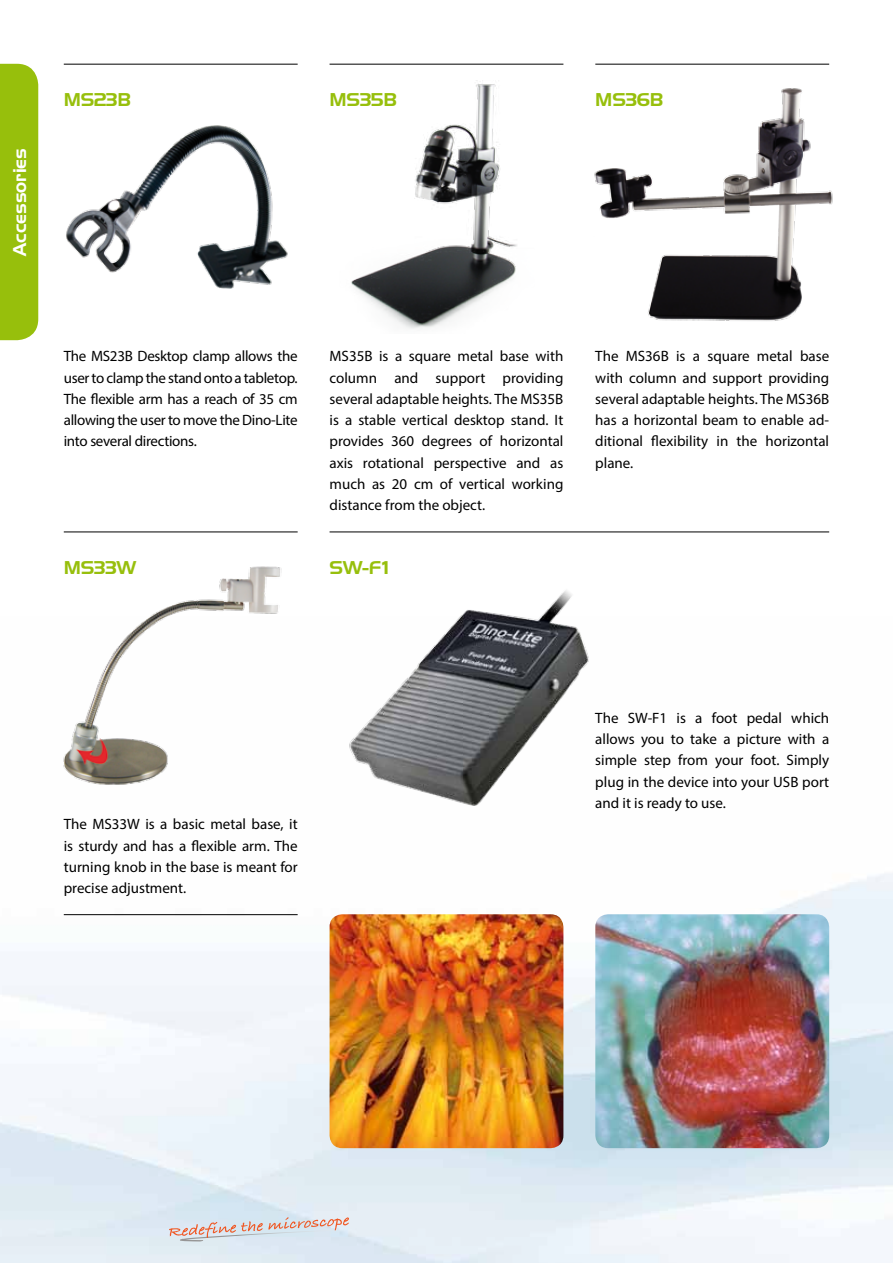
<style>
.page{position:relative;width:893px;height:1263px;background:#fff}
.page>*{position:absolute;margin:0;border:0;box-sizing:border-box;transform-origin:0 0}
.t1{font:18px "Handel Gothic BT";letter-spacing:-.01em;color:#97bf0c}
.t2{font:18px "Handel Gothic BT";color:#fff}
.t3{font:15px/21.3px "Myriad Pro";color:#000;text-align:justify}
.s1{font-family:"Myriad Pro";font-weight:900;font-size:19.8px}
</style>
<div class="page">
<img style="left:594px;top:88px;width:239px;height:233px">
<img style="left:351px;top:80px;width:166px;height:249px">
<img style="left:66px;top:125px;width:222px;height:164px">
<hr style="left:330px;top:531px;width:499px;height:1px;background:#000">
<hr style="left:64px;top:531px;width:234px;height:1px;background:#000">
<hr style="left:64px;top:64px;width:234px;height:1px;background:#000">
<hr style="left:330px;top:64px;width:233px;height:1px;background:#000">
<hr style="left:595px;top:64px;width:234px;height:1px;background:#000">
<img style="left:63px;top:566px;width:219px;height:219px">
<hr style="left:64px;top:914px;width:234px;height:1px;background:#000">
<img style="left:349px;top:590px;width:240px;height:216px">
<img style="left:330px;top:914px;width:233px;height:234px">
<img style="left:595px;top:914px;width:234px;height:234px">
<div style="left:0;top:64px;width:38px;height:276px;background:#97bf0c"></div>
<svg style="left:169px;top:1217px;width:192px;height:24px;background:#dad6d9"></svg>
<p class="t2" style="left:9px;top:256px;width:109px;rotate:-90deg">Accessories</p>
<p class="t1" style="left:64px;top:89px;width:69px">MS23B</p>
<p class="t1" style="left:330px;top:89px;width:69px">MS35B</p>
<p class="t1" style="left:595px;top:89px;width:70px">MS36B</p>
<p class="t3" style="left:64px;top:345px;width:235px">The MS23B Desktop clamp allows the user to clamp the stand onto a tabletop.<br>The flexible arm has a reach of 35 cm allowing the user to move the Dino-Lite into several directions.</p>
<p class="t1" style="left:64px;top:557px;width:74px">MS33W</p>
<p class="t3" style="left:330px;top:346px;width:235px">MS35B is a square metal base with column and support providing several adaptable heights. The MS35B is a stable vertical desktop stand. It provides 360 degrees of horizontal axis rotational perspective and as much as 20 cm of vertical working distance from the object.</p>
<p class="t1" style="left:330px;top:557px;width:62px">SW-F<span class="s1">1</span></p>
<p class="t3" style="left:595px;top:346px;width:235px">The MS36B is a square metal base with column and support providing several adaptable heights. The MS36B has a horizontal beam to enable ad&shy;ditional flexibility in the horizontal plane.</p>
<p class="t3" style="left:64px;top:813px;width:235px">The MS33W is a basic metal base, it is sturdy and has a flexible arm. The turning knob in the base is meant for precise adjustment.</p>
<p class="t3" style="left:595px;top:707px;width:235px">The SW-F1 is a foot pedal which allows you to take a picture with a simple step from your foot. Simply plug in the device into your USB port and it is ready to use.</p>
</div>
